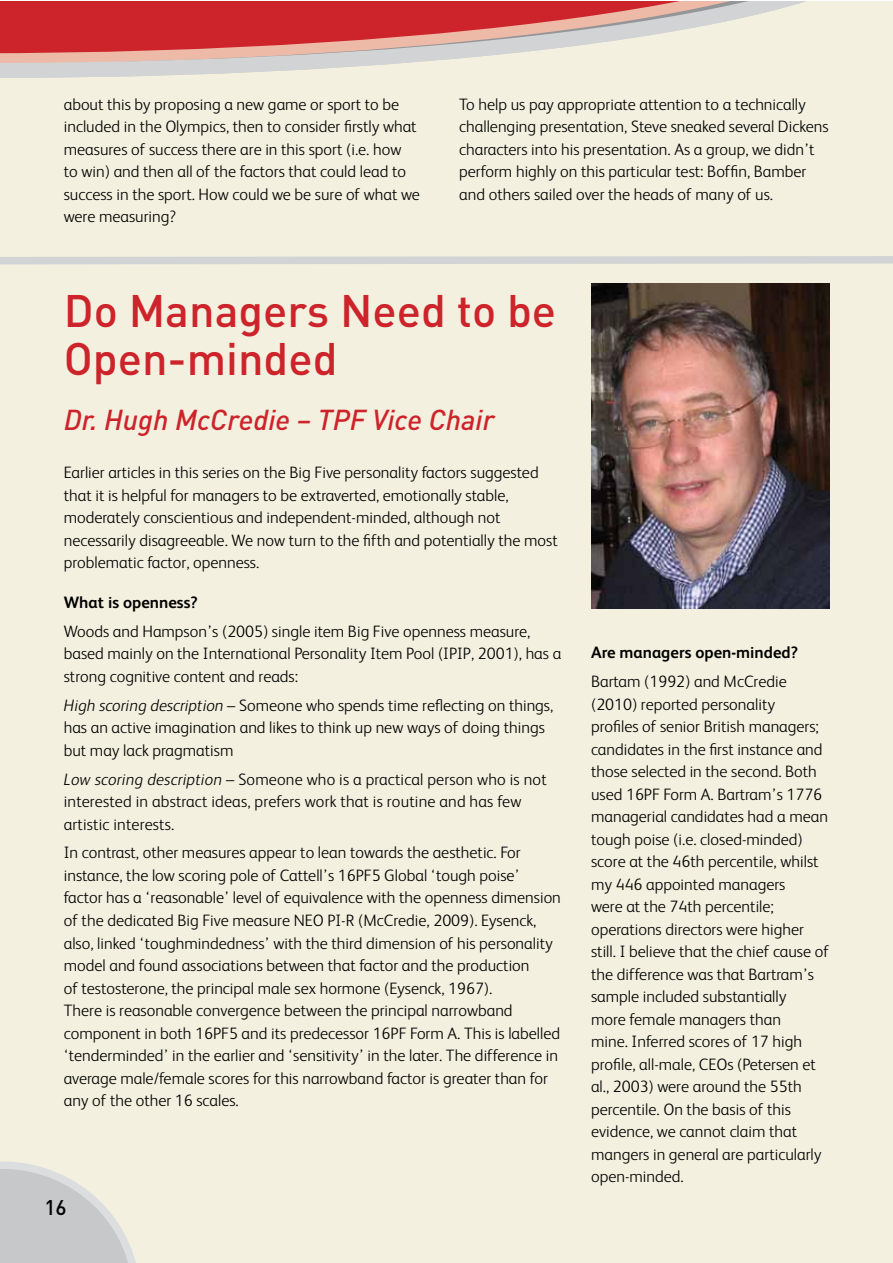
<style>
.page{position:relative;width:893px;height:1263px;background:#fff}
.page>*{position:absolute;margin:0;border:0;box-sizing:border-box;transform-origin:0 0}
.t1{font:500 45px/48px "DINOT";color:#cd242b}
.t2{font:italic 500 28.5px "DINOT";color:#cd242b}
.t3{font:500 21px "DINOT";color:#000}
.t4{font:300 16.5px/22.5px "FS Albert";color:#000}
.t5{font:700 16.5px "FS Albert";color:#000}
.s1{font-style:italic}
</style>
<div class="page">
<div style="left:0;top:78px;width:892px;height:1185px;background:#f3f0df"></div>
<svg style="left:0;top:1161px;width:140px;height:102px;background:#d5d5d1"></svg>
<svg style="left:0;top:1px;width:892px;height:77px;background:#dd9b96"></svg>
<svg style="left:0;top:252px;width:892px;height:16px;background:#e3e2d9"></svg>
<img style="left:591px;top:283px;width:238px;height:326px">
<p class="t4" style="left:64px;top:92px;width:358px">about this by proposing a new game or sport to be included in the Olympics, then to consider firstly what measures of success there are in this sport (i.e. how<br>to win) and then all of the factors that could lead to success in the sport. How could we be sure of what we were measuring?</p>
<p class="t4" style="left:459px;top:92px;width:371px">To help us pay appropriate attention to a technically challenging presentation, Steve sneaked several Dickens characters into his presentation. As a group, we didn’t perform highly on this particular test: Boffin, Bamber and others sailed over the heads of many of us.</p>
<h1 class="t1" style="left:64px;top:285px;width:494px">Do Managers Need to be<br>Open-minded</h1>
<h2 class="t2" style="left:64px;top:400px;width:432px">Dr. Hugh McCredie – TPF Vice Chair</h2>
<p class="t4" style="left:64px;top:461px;width:496px">Earlier articles in this series on the Big Five personality factors suggested that it is helpful for managers to be extraverted, emotionally stable, moderately conscientious and independent-minded, although not necessarily disagreeable. We now turn to the fifth and potentially the most problematic factor, openness.</p>
<p class="t5" style="left:64px;top:591px;width:135px">What is openness?</p>
<p class="t4" style="left:64px;top:619px;width:499px">Woods and Hampson’s (2005) single item Big Five openness measure, based mainly on the International Personality Item Pool (IPIP, 2001), has a strong cognitive content and reads:</p>
<p class="t4" style="left:64px;top:693px;width:491px"><span class="s1">High scoring description</span> – Someone who spends time reflecting on things, has an active imagination and likes to think up new ways of doing things but may lack pragmatism</p>
<p class="t4" style="left:64px;top:767px;width:484px"><span class="s1">Low scoring description</span> – Someone who is a practical person who is not interested in abstract ideas, prefers work that is routine and has few artistic interests.</p>
<p class="t4" style="left:64px;top:841px;width:499px">In contrast, other measures appear to lean towards the aesthetic. For instance, the low scoring pole of Cattell’s 16PF5 Global ‘tough poise’ factor has a ‘reasonable’ level of equivalence with the openness dimension of the dedicated Big Five measure NEO PI-R (McCredie, 2009). Eysenck, also, linked ‘toughmindedness’ with the third dimension of his personality model and found associations between that factor and the production<br>of testosterone, the principal male sex hormone (Eysenck, 1967).<br>There is reasonable convergence between the principal narrowband component in both 16PF5 and its predecessor 16PF Form A. This is labelled ‘tenderminded’ in the earlier and ‘sensitivity’ in the later. The difference in average male/female scores for this narrowband factor is greater than for any of the other 16 scales.</p>
<p class="t3" style="left:44px;top:1193px;width:24px">16</p>
<p class="t5" style="left:591px;top:641px;width:208px">Are managers open-minded?</p>
<p class="t4" style="left:591px;top:669px;width:239px">Bartam (1992) and McCredie (2010) reported personality<br>profiles of senior British managers; candidates in the first instance and those selected in the second. Both used 16PF Form A. Bartram’s 1776 managerial candidates had a mean tough poise (i.e. closed-minded) score at the 46th percentile, whilst my 446 appointed managers<br>were at the 74th percentile; operations directors were higher still. I believe that the chief cause of the difference was that Bartram’s sample included substantially<br>more female managers than<br>mine. Inferred scores of 17 high profile, all-male, CEOs (Petersen et al., 2003) were around the 55th percentile. On the basis of this evidence, we cannot claim that mangers in general are particularly open-minded.</p>
</div>
